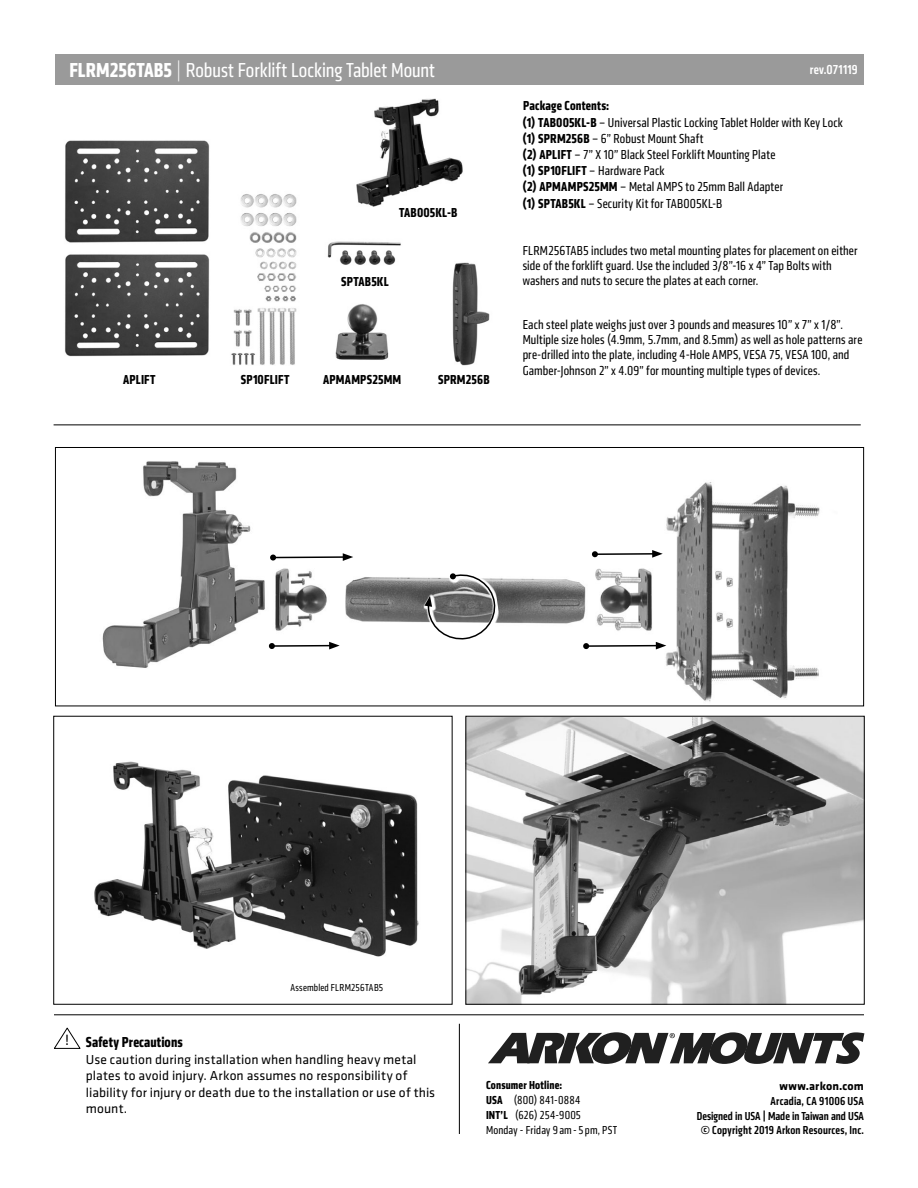
<style>
.page{position:relative;width:918px;height:1188px;background:#fff}
.page>*{position:absolute;margin:0;border:0;box-sizing:border-box;transform-origin:0 0}
.t1{font:condensed 21px "Klavika";color:#fff}
.t2{font:700 condensed 15px "Klavika";letter-spacing:.01em;color:#000}
.t3{font:condensed 13.5px/16.2px "Klavika";letter-spacing:.01em;color:#000}
.t4{font:13.5px/16.5px "Klavika";letter-spacing:.005em;color:#000}
.t5{font:700 condensed 13.5px "Klavika";letter-spacing:.015em;color:#000}
.t6{font:500 condensed 13.5px "Klavika";letter-spacing:.02em;color:#fff}
.t7{font:500 condensed 12px/14.7px "Klavika";letter-spacing:.01em;color:#000;text-align:right}
.t8{font:condensed 12px/15px "Klavika";letter-spacing:.015em;color:#000}
.t9{font:700 12px "Klavika";letter-spacing:.01em;color:#000}
.t10{font:condensed 10.5px "Klavika";letter-spacing:.025em;color:#000}
.s1{font-weight:700}
.s2{font-weight:300;font-stretch:normal}
.s3{font-weight:400;font-stretch:normal}
</style>
<div class="page">
<div style="left:55px;top:54px;width:809px;height:31px;background:#9a9a9a"></div>
<img style="left:452px;top:262px;width:38px;height:104px">
<img style="left:335px;top:304px;width:54px;height:56px">
<img style="left:94px;top:761px;width:325px;height:196px">
<div style="left:53px;top:716px;width:400px;height:289px;border:1px solid #000"></div>
<img style="left:467px;top:718px;width:396px;height:285px">
<div style="left:465px;top:716px;width:400px;height:289px;border:1px solid #000"></div>
<img style="left:231px;top:194px;width:66px;height:171px">
<hr style="left:54px;top:1014px;width:810px;height:1px;background:#000">
<hr style="left:459px;top:1024px;width:1px;height:110px;background:#000">
<svg style="left:54px;top:1027px;width:27px;height:22px"></svg>
<svg style="left:488px;top:1032px;width:376px;height:32px"></svg>
<hr style="left:54px;top:424px;width:807px;height:1px;background:#000">
<img style="left:102px;top:461px;width:718px;height:241px">
<div style="left:55px;top:447px;width:809px;height:259px;border:1px solid #000"></div>
<svg style="left:268px;top:541px;width:88px;height:33px"></svg>
<svg style="left:581px;top:630px;width:88px;height:32px"></svg>
<svg style="left:267px;top:632px;width:75px;height:28px"></svg>
<svg style="left:590px;top:540px;width:75px;height:29px"></svg>
<svg style="left:418px;top:565px;width:84px;height:82px"></svg>
<img style="left:356px;top:98px;width:107px;height:109px">
<img style="left:327px;top:241px;width:74px;height:24px">
<img style="left:65px;top:140px;width:145px;height:217px">
<h1 class="t1" style="left:69px;top:58px;width:367px"><span class="s1">FLRM256TAB5</span> <span class="s2">|</span> Robust Forklift Locking Tablet Mount</h1>
<p class="t5" style="left:123px;top:370px;width:34px">APLIFT</p>
<p class="t5" style="left:399px;top:204px;width:60px">TAB005KL-B</p>
<p class="t5" style="left:341px;top:273px;width:49px">SPTAB5KL</p>
<p class="t5" style="left:241px;top:370px;width:50px">SP10FLIFT</p>
<p class="t5" style="left:323px;top:370px;width:80px">APMAMPS25MM</p>
<p class="t5" style="left:438px;top:370px;width:53px">SPRM256B</p>
<p class="t6" style="left:810px;top:61px;width:50px">rev.071119</p>
<p class="t3" style="left:523px;top:98px;width:322px"><span class="s1">Package Contents:<br>(1) TAB005KL-B</span> – Universal Plastic Locking Tablet Holder with Key Lock <span class="s1">(1) SPRM256B</span> – 6” Robust Mount Shaft<br><span class="s1">(2) APLIFT</span> – 7” X 10” Black Steel Forklift Mounting Plate<br><span class="s1">(1) SP10FLIFT</span> – Hardware Pack<br><span class="s1">(2) APMAMPS25MM</span> – Metal AMPS to 25mm Ball Adapter<br><span class="s1">(1) SPTAB5KL</span> – Security Kit for TAB005KL-B</p>
<p class="t3" style="left:523px;top:244px;width:336px;line-height:15px">FLRM256TAB5 includes two metal mounting plates for placement on either side of the forklift guard. Use the included 3/8”-16 x 4” Tap Bolts with washers and nuts to secure the plates at each corner.</p>
<p class="t3" style="left:523px;top:317px;width:341px;line-height:15.5px">Each steel plate weighs just over 3 pounds and measures 10” x 7” x 1/8”.<br>Multiple size holes (4.9mm, 5.7mm, and 8.5mm) as well as hole patterns are pre-drilled into the plate, including 4-Hole AMPS, VESA 75, VESA 100, and Gamber-Johnson 2” x 4.09” for mounting multiple types of devices.</p>
<p class="t10" style="left:291px;top:981px;width:94px">Assembled FLRM256TAB5</p>
<p class="t2" style="left:65px;top:1033px;width:119px"><span class="s3">!</span> Safety Precautions</p>
<p class="t4" style="left:86px;top:1051px;width:351px">Use caution during installation when handling heavy metal plates to avoid injury. Arkon assumes no responsibility of liability for injury or death due to the installation or use of this mount.</p>
<p class="t8" style="left:486px;top:1078px;width:133px"><span class="s1">Consumer Hotline:<br>USA</span> (800) 841-0884<br><span class="s1">INT’L</span> (626) 254-9005<br>Monday - Friday 9am-5pm, PST</p>
<p class="t9" style="left:780px;top:1077px;width:86px">www.arkon.com</p>
<p class="t7" style="left:697px;top:1093px;width:169px">Arcadia, CA 91006 USA<br>Designed in USA | Made in Taiwan and USA © Copyright 2019 Arkon Resources, Inc.</p>
</div>
